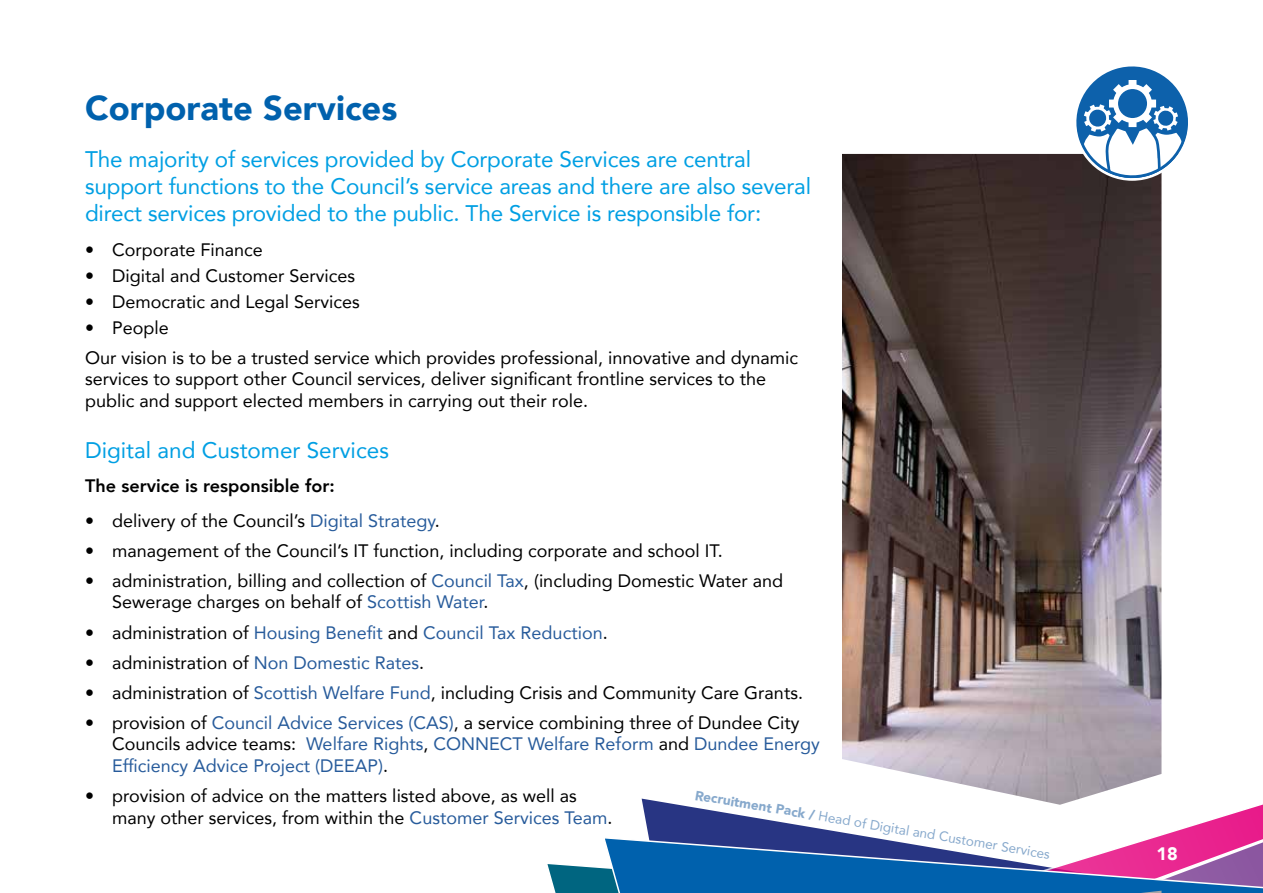
<style>
.page{position:relative;width:1263px;height:893px;background:#fff}
.page>*{position:absolute;margin:0;border:0;box-sizing:border-box;transform-origin:0 0}
.t1{font:900 34.5px "Avenir";color:#0061ad}
.first_para{font:22.5px/27px "Avenir";letter-spacing:-.01em;color:#009fe3}
.body_text{font:18px/21.6px "Avenir";color:#000}
.t2{font:18px/21.6px "Avenir";color:#275b9b}
.body_text-2{font:800 18px "Avenir";color:#000}
.t3{font:900 18px "Avenir";color:#fff}
.t4{font:13.5px "Avenir";color:#87a9cc}
.s1{color:#275b9b}
.s2{color:#000}
.s3{font-weight:900}
</style>
<div class="page">
<svg style="left:641px;top:625px;width:622px;height:211px"></svg>
<svg style="left:547px;top:836px;width:716px;height:57px"></svg>
<img style="left:842px;top:154px;width:319px;height:651px">
<img style="left:1141px;top:891px;width:20px;height:2px">
<svg style="left:1068px;top:66px;width:120px;height:121px"></svg>
<p class="t1" style="left:85px;top:78px;width:314px">Corporate Services</p>
<p class="first_para" style="left:85px;top:145px;width:728px">The majority of services provided by Corporate Services are central support functions to the Council’s service areas and there are also several direct services provided to the public. The Service is responsible for:</p>
<p class="body_text" style="left:85px;top:238px;width:179px">• Corporate Finance</p>
<p class="body_text" style="left:85px;top:264px;width:272px">• Digital and Customer Services</p>
<p class="body_text" style="left:85px;top:290px;width:276px">• Democratic and Legal Services</p>
<p class="body_text" style="left:85px;top:316px;width:85px">• People</p>
<p class="body_text" style="left:85px;top:346px;width:715px">Our vision is to be a trusted service which provides professional, innovative and dynamic services to support other Council services, deliver significant frontline services to the public and support elected members in carrying out their role.</p>
<p class="first_para" style="left:85px;top:436px;width:305px">Digital and Customer Services</p>
<p class="body_text-2" style="left:85px;top:472px;width:251px">The service is responsible for:</p>
<p class="body_text" style="left:85px;top:509px;width:356px">• delivery of the Council’s <span class="s1">Digital Strategy</span>.</p>
<p class="body_text" style="left:85px;top:539px;width:639px">• management of the Council’s IT function, including corporate and school IT.</p>
<p class="body_text" style="left:112px;top:569px;width:673px;text-indent:-27px">• administration, billing and collection of <span class="s1">Council Tax</span>, (including Domestic Water and<br>Sewerage charges on behalf of <span class="s1">Scottish Water</span>.</p>
<p class="t2" style="left:85px;top:621px;width:524px"><span class="s2">• administration of</span> Housing Benefit <span class="s2">and</span> Council Tax Reduction<span class="s2">.</span></p>
<p class="body_text" style="left:85px;top:651px;width:341px">• administration of <span class="s1">Non Domestic Rates</span>.</p>
<p class="body_text" style="left:85px;top:681px;width:719px">• administration of <span class="s1">Scottish Welfare Fund</span>, including Crisis and Community Care Grants.</p>
<p class="t2" style="left:112px;top:711px;width:709px;text-indent:-27px"><span class="s2">• provision of</span> Council Advice Services (CAS)<span class="s2">, a service combining three of Dundee City<br>Councils advice teams:</span> Welfare Rights<span class="s2">,</span> CONNECT Welfare Reform <span class="s2">and</span> Dundee Energy<br>Efficiency Advice Project (DEEAP)<span class="s2">.</span></p>
<p class="body_text" style="left:112px;top:785px;width:502px;text-indent:-27px">• provision of advice on the matters listed above, as well as many other services, from within the <span class="s1">Customer Services Team</span>.</p>
<p class="t4" style="left:696px;top:786px;width:361px;rotate:9deg"><sup>Re</sup><span class="s3">cruitment Pack /</span> Head of Digital and Customer Services</p>
<p class="t3" style="left:1156px;top:838px;width:23px">18</p>
</div>
